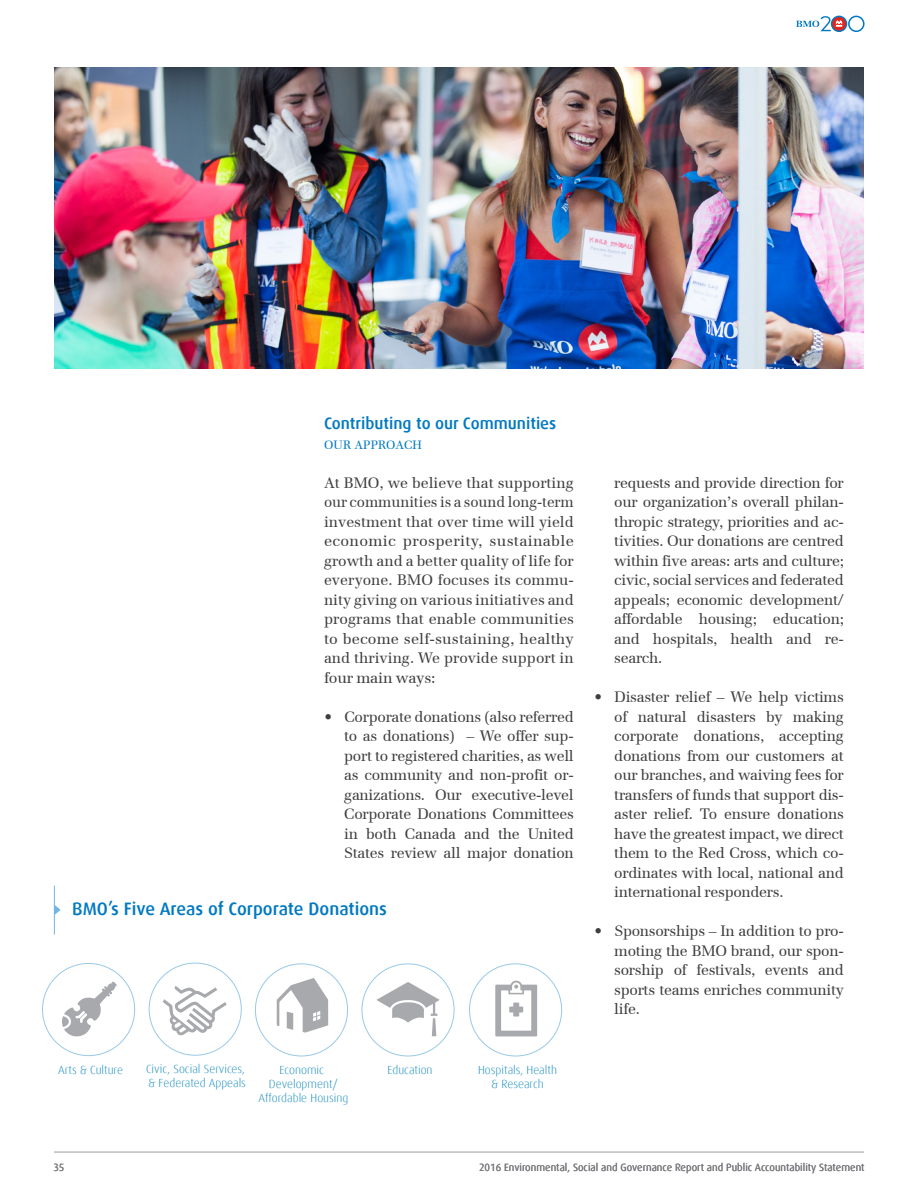
<style>
.page{position:relative;width:918px;height:1188px;background:#fff}
.page>*{position:absolute;margin:0;border:0;box-sizing:border-box;transform-origin:0 0}
.Material_Issues_Para{font:500 18px "Dax Offc Pro";color:#0079c1}
.Material_Issues_Para-2{font:500 16.5px "Dax Offc Pro";color:#0079c1}
.BODY_COPY{font:15px/19.5px "Emona";letter-spacing:-.02em;color:#3e3e3f;text-align:justify}
.Material_Issues_Para-3{font:12px "Emona";letter-spacing:.02em;color:#0079c1}
.t1{font:300 11.7px/14.1px "Dax Offc Pro";color:#1b8ebe;text-align:center}
.t2{font:10.5px "Dax Offc Pro";color:#76787b}
</style>
<div class="page">
<svg style="left:848px;top:16px;width:17px;height:16px"></svg>
<svg style="left:831px;top:16px;width:16px;height:16px"></svg>
<svg style="left:832px;top:17px;width:14px;height:14px"></svg>
<svg style="left:796px;top:16px;width:46px;height:15px"></svg>
<hr style="left:54px;top:1152px;width:810px;height:1px;background:#bcbdc0">
<img style="left:54px;top:68px;width:810px;height:300px">
<svg style="left:62px;top:982px;width:55px;height:55px"></svg>
<svg style="left:276px;top:978px;width:52px;height:55px"></svg>
<svg style="left:376px;top:982px;width:64px;height:54px"></svg>
<svg style="left:495px;top:981px;width:42px;height:55px"></svg>
<svg style="left:163px;top:986px;width:64px;height:50px"></svg>
<hr style="left:54px;top:886px;width:1px;height:49px;background:#70b5e3">
<svg style="left:55px;top:905px;width:5px;height:10px"></svg>
<p class="Material_Issues_Para-2" style="left:324px;top:413px;width:234px">Contributing to our Communities</p>
<p class="Material_Issues_Para-3" style="left:324px;top:437px;width:99px">OUR APPROACH</p>
<p class="BODY_COPY" style="left:324px;top:472px;width:251px">At BMO, we believe that supporting our communities is a sound long-term investment that over time will yield economic prosperity, sustainable growth and a better quality of life for everyone. BMO focuses its commu&shy;nity giving on various initiatives and programs that enable communities to become self-sustaining, healthy and thriving. We provide support in four main ways:</p>
<p class="BODY_COPY" style="left:344px;top:706px;width:231px;text-indent:-20px">• Corporate donations (also referred to as donations) – We offer sup&shy;port to registered charities, as well as community and non-profit or&shy;ganizations. Our executive-level Corporate Donations Committees in both Canada and the United States review all major donation</p>
<p class="Material_Issues_Para" style="left:72px;top:897px;width:316px">BMO’s Five Areas of Corporate Donations</p>
<p class="t1" style="left:58px;top:1063px;width:66px">Arts &amp; Culture</p>
<p class="t1" style="left:146px;top:1062px;width:101px;text-align:left">Civic, Social Services, &amp; Federated Appeals</p>
<p class="t1" style="left:387px;top:1063px;width:47px">Education</p>
<p class="t1" style="left:478px;top:1063px;width:80px">Hospitals, Health &amp; Research</p>
<p class="t1" style="left:259px;top:1063px;width:91px">Economic<br>Development/<br>Affordable Housing</p>
<p class="BODY_COPY" style="left:614px;top:472px;width:231px">requests and provide direction for our organization’s overall philan&shy;thropic strategy, priorities and ac&shy;tivities. Our donations are centred within five areas: arts and culture; civic, social services and federated appeals; economic development/ affordable housing; education; and hospitals, health and re&shy;search.</p>
<p class="BODY_COPY" style="left:614px;top:687px;width:231px;text-indent:-20px">• Disaster relief – We help victims of natural disasters by making corporate donations, accepting donations from our customers at our branches, and waiving fees for transfers of funds that support dis&shy;aster relief. To ensure donations have the greatest impact, we direct them to the Red Cross, which co&shy;ordinates with local, national and international responders.</p>
<p class="BODY_COPY" style="left:614px;top:921px;width:231px;text-indent:-20px">• Sponsorships – In addition to pro&shy;moting the BMO brand, our spon&shy;sorship of festivals, events and sports teams enriches community life.</p>
<p class="t2" style="left:53px;top:1161px;width:13px">35</p>
<p class="t2" style="left:479px;top:1161px;width:387px">2016 Environmental, Social and Governance Report and Public Accountability Statement</p>
</div>
